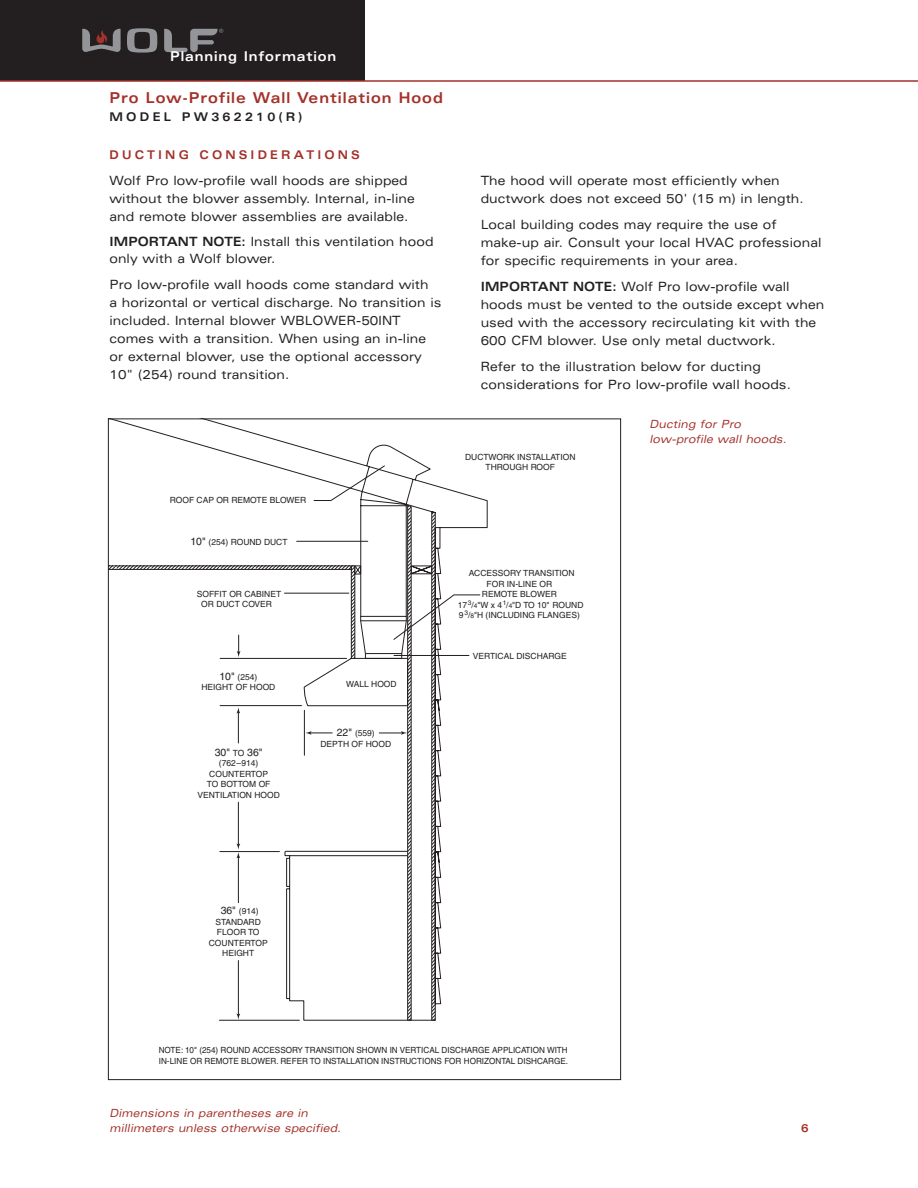
<style>
.page{position:relative;width:918px;height:1188px;background:#fff}
.page>*{position:absolute;margin:0;border:0;box-sizing:border-box;transform-origin:0 0}
.t1{font:700 expanded 15px "Univers";letter-spacing:.075em;color:#a4312a;scale:.88 1}
.t2{font:700 expanded 13.5px "Univers";letter-spacing:.075em;color:#fff;scale:.88 1}
.t3{font:expanded 12.75px/18px "Univers";letter-spacing:.005em;color:#231f20;scale:.9 1}
.t4{font:700 expanded 12px "Univers";letter-spacing:.295em;color:#a4312a;scale:.88 1}
.t5{font:700 expanded 12px "Univers";letter-spacing:.295em;color:#231f20;scale:.9 1}
.t6{font:italic expanded 11.25px/15px "Univers";color:#a4312a;scale:.9 1}
.t7{font:700 expanded 11.25px "Univers";color:#a4312a;scale:.9 1}
.t8{font:10.5px "Helvetica";color:#231f20}
.t9{font:8.55px/10.5px "Helvetica";color:#231f20;text-align:center}
.t10{font:8.55px/10.5px "Helvetica";color:#231f20;scale:.96 1}
.s1{font-weight:700}
.s2{font-size:10.5px}
.s3{font-size:8.55px}
.s4{font-size:6.45px}
</style>
<div class="page">
<div style="left:0;top:0;width:364px;height:81px;background:#231f20"></div>
<svg style="left:127px;top:28px;width:30px;height:25px"></svg>
<svg style="left:82px;top:29px;width:39px;height:23px"></svg>
<svg style="left:164px;top:29px;width:59px;height:23px"></svg>
<hr style="left:0;top:80px;width:918px;height:2px;background:#a4312a">
<svg style="left:110px;top:465px;width:370px;height:556px"></svg>
<p class="t2" style="left:170px;top:51px;width:190px">Planning Information</p>
<p class="t1" style="left:110px;top:92px;width:380px">Pro Low-Profile Wall Ventilation Hood</p>
<p class="t5" style="left:110px;top:112px;width:216px">MODEL PW362210(R)</p>
<p class="t4" style="left:110px;top:150px;width:286px">DUCTING CONSIDERATIONS</p>
<p class="t3" style="left:110px;top:172px;width:341px">Wolf Pro low-profile wall hoods are shipped without the blower assembly. Internal, in-line and remote blower assemblies are available.</p>
<p class="t3" style="left:110px;top:234px;width:362px;line-height:17.2px"><span class="s1">IMPORTANT NOTE:</span> Install this ventilation hood only with a Wolf blower.</p>
<p class="t3" style="left:110px;top:277px;width:371px">Pro low-profile wall hoods come standard with<br>a horizontal or vertical discharge. No transition is included. Internal blower WBLOWER-50INT comes with a transition. When using an in-line or external blower, use the optional accessory 10" (254) round transition.</p>
<p class="t9" style="left:170px;top:496px;width:138px">ROOF CAP OR REMOTE BLOWER</p>
<p class="t9" style="left:190px;top:537px;width:99px"><span class="s2">10"</span> (254) ROUND DUCT</p>
<p class="t9" style="left:197px;top:589px;width:86px">SOFFIT OR CABINET<br>OR DUCT COVER</p>
<p class="t9" style="left:201px;top:673px;width:75px"><span class="s2">10"</span> (254)<br>HEIGHT OF HOOD</p>
<p class="t9" style="left:346px;top:680px;width:52px">WALL HOOD</p>
<p class="t8" style="left:215px;top:748px;width:49px">30" <span class="s3">TO</span> 36"</p>
<p class="t9" style="left:197px;top:759px;width:84px">(762–914)<br>COUNTERTOP<br>TO BOTTOM OF<br>VENTILATION HOOD</p>
<p class="t9" style="left:320px;top:729px;width:72px"><span class="s2">22"</span> (559)<br>DEPTH OF HOOD</p>
<p class="t3" style="left:481px;top:172px;width:360px">The hood will operate most efficiently when ductwork does not exceed 50' (15 m) in length.</p>
<p class="t3" style="left:481px;top:216px;width:380px">Local building codes may require the use of make-up air. Consult your local HVAC professional for specific requirements in your area.</p>
<p class="t3" style="left:481px;top:279px;width:383px"><span class="s1">IMPORTANT NOTE:</span> Wolf Pro low-profile wall hoods must be vented to the outside except when used with the accessory recirculating kit with the 600 CFM blower. Use only metal ductwork.</p>
<p class="t3" style="left:481px;top:359px;width:346px">Refer to the illustration below for ducting considerations for Pro low-profile wall hoods.</p>
<p class="t9" style="left:465px;top:452px;width:112px">DUCTWORK INSTALLATION<br>THROUGH ROOF</p>
<p class="t9" style="left:469px;top:569px;width:107px">ACCESSORY TRANSITION<br>FOR IN-LINE OR<br>REMOTE BLOWER</p>
<p class="t9" style="left:458px;top:600px;width:127px;text-align:left">17<sup>3</sup>/<span class="s4">4</span>"W x 4<sup>1</sup>/<span class="s4">4</span>"D TO 10" ROUND<br>9<sup>3</sup>/<span class="s4">8</span>"H (INCLUDING FLANGES)</p>
<p class="t9" style="left:473px;top:651px;width:96px">VERTICAL DISCHARGE</p>
<p class="t6" style="left:649px;top:418px;width:156px">Ducting for Pro low-profile wall hoods.</p>
<p class="t9" style="left:209px;top:907px;width:60px"><span class="s2">36"</span> (914)<br>STANDARD<br>FLOOR TO<br>COUNTERTOP<br>HEIGHT</p>
<p class="t10" style="left:159px;top:1046px;width:428px">NOTE: 10" (254) ROUND ACCESSORY TRANSITION SHOWN IN VERTICAL DISCHARGE APPLICATION WITH<br>IN-LINE OR REMOTE BLOWER. REFER TO INSTALLATION INSTRUCTIONS FOR HORIZONTAL DISHCARGE.</p>
<p class="t6" style="left:109px;top:1106px;width:261px">Dimensions in parentheses are in millimeters unless otherwise specified.</p>
<p class="t7" style="left:801px;top:1123px;width:10px">6</p>
</div>
